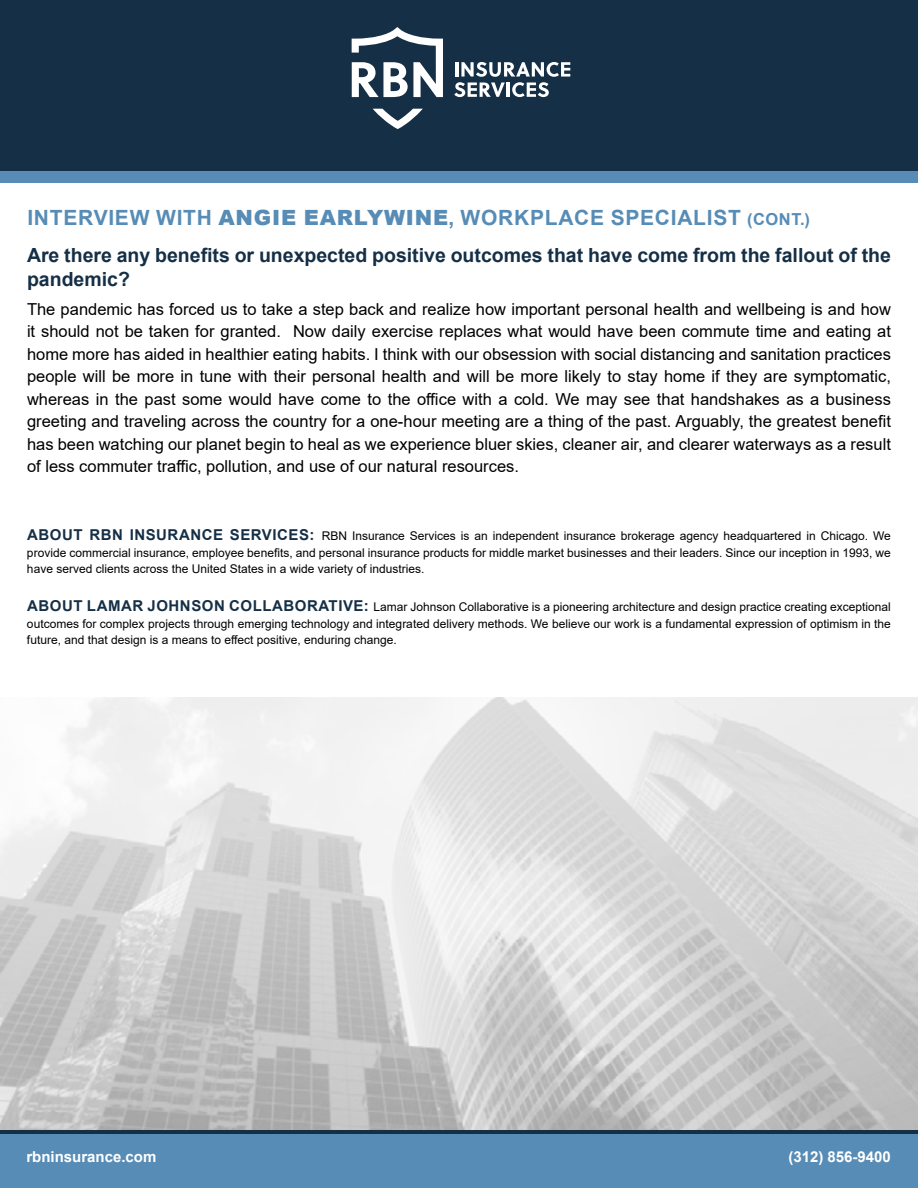
<style>
.page{position:relative;width:918px;height:1188px;background:#fff}
.page>*{position:absolute;margin:0;border:0;box-sizing:border-box;transform-origin:0 0}
.t1{font:700 21px "Arial";letter-spacing:.035em;color:#568cb6}
.t2{font:700 19.5px/23.4px "Arial";color:#152f46}
.t3{font:16.5px/22.5px "Arial";color:#000;text-align:justify}
.t4{font:700 15px "Arial";color:#fff}
.t5{font:12px/16.5px "Arial";color:#000;text-align:justify}
.s1{font-weight:900}
.s2{font-size:16.5px}
.s3{font-weight:700;font-size:15px;color:#152f46}
</style>
<div class="page">
<div style="left:0;top:1132px;width:918px;height:56px;background:#568cb6"></div>
<hr style="left:0;top:1130px;width:918px;height:4px;background:#152f46">
<div style="left:0;top:0;width:918px;height:175px;background:#152f46"></div>
<div style="left:0;top:171px;width:918px;height:11px;background:#568cb6"></div>
<svg style="left:373px;top:109px;width:50px;height:20px"></svg>
<svg style="left:352px;top:27px;width:91px;height:70px"></svg>
<svg style="left:454px;top:62px;width:116px;height:35px"></svg>
<img style="left:0;top:698px;width:918px;height:432px">
<p class="t1" style="left:27px;top:203px;width:784px">INTERVIEW WITH <span class="s1">ANGIE EARLYWINE</span>, WORKPLACE SPECIALIST <span class="s2">(CONT.)</span></p>
<p class="t2" style="left:27px;top:244px;width:866px">Are there any benefits or unexpected positive outcomes that have come from the fallout of the pandemic?</p>
<p class="t3" style="left:27px;top:298px;width:865px">The pandemic has forced us to take a step back and realize how important personal health and wellbeing is and how it should not be taken for granted. Now daily exercise replaces what would have been commute time and eating at home more has aided in healthier eating habits. I think with our obsession with social distancing and sanitation practices people will be more in tune with their personal health and will be more likely to stay home if they are symptomatic, whereas in the past some would have come to the office with a cold. We may see that handshakes as a business greeting and traveling across the country for a one-hour meeting are a thing of the past. Arguably, the greatest benefit has been watching our planet begin to heal as we experience bluer skies, cleaner air, and clearer waterways as a result of less commuter traffic, pollution, and use of our natural resources.</p>
<p class="t5" style="left:27px;top:528px;width:865px"><span class="s3">ABOUT RBN INSURANCE SERVICES:</span> RBN Insurance Services is an independent insurance brokerage agency headquartered in Chicago. We provide commercial insurance, employee benefits, and personal insurance products for middle market businesses and their leaders. Since our inception in 1993, we have served clients across the United States in a wide variety of industries.</p>
<p class="t5" style="left:27px;top:599px;width:865px"><span class="s3">ABOUT LAMAR JOHNSON COLLABORATIVE:</span> Lamar Johnson Collaborative is a pioneering architecture and design practice creating exceptional outcomes for complex projects through emerging technology and integrated delivery methods. We believe our work is a fundamental expression of optimism in the future, and that design is a means to effect positive, enduring change.</p>
<p class="t4" style="left:26px;top:1147px;width:132px">rbninsurance.com</p>
<p class="t4" style="left:788px;top:1147px;width:104px">(312) 856-9400</p>
</div>
